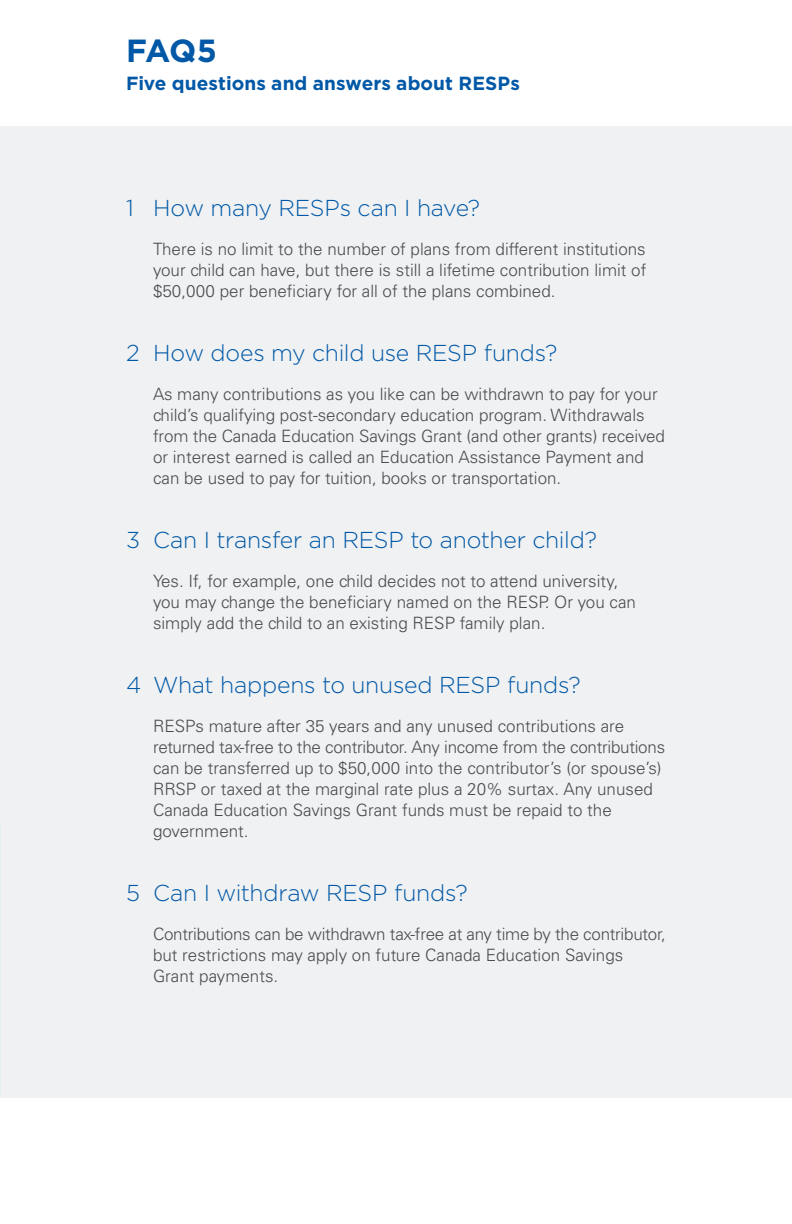
<style>
.page{position:relative;width:792px;height:1224px;background:#fff}
.page>*{position:absolute;margin:0;border:0;box-sizing:border-box;transform-origin:0 0}
.t1{font:700 32px "Gotham";color:#0158a6}
.t2{font:300 23px "Gotham";letter-spacing:-.01em;color:#0158a6}
.t3{font:700 19px "Gotham";letter-spacing:.005em;color:#0158a6}
.t4{font:300 17px/21px "Univers";color:#4b4c4d}
</style>
<div class="page">
<div style="left:0;top:126px;width:792px;height:972px;background:#eff1f3"></div>
<h1 class="t1" style="left:126px;top:29px;width:92px">FAQ5</h1>
<p class="t3" style="left:126px;top:70px;width:395px">Five questions and answers about RESPs</p>
<h2 class="t2" style="left:126px;top:194px;width:356px">1 How many RESPs can I have?</h2>
<p class="t4" style="left:153px;top:239px;width:495px;text-align:justify">There is no limit to the number of plans from different institutions your child can have, but there is still a lifetime contribution limit of $50,000 per beneficiary for all of the plans combined.</p>
<h2 class="t2" style="left:126px;top:339px;width:433px">2 How does my child use RESP funds?</h2>
<p class="t4" style="left:153px;top:384px;width:513px">As many contributions as you like can be withdrawn to pay for your child’s qualifying post-secondary education program. Withdrawals from the Canada Education Savings Grant (and other grants) received or interest earned is called an Education Assistance Payment and can be used to pay for tuition, books or transportation.</p>
<h2 class="t2" style="left:126px;top:526px;width:473px">3 Can I transfer an RESP to another child?</h2>
<p class="t4" style="left:153px;top:571px;width:485px">Yes. If, for example, one child decides not to attend university, you may change the beneficiary named on the RESP. Or you can simply add the child to an existing RESP family plan.</p>
<h2 class="t2" style="left:126px;top:671px;width:456px">4 What happens to unused RESP funds?</h2>
<p class="t4" style="left:153px;top:716px;width:514px">RESPs mature after 35 years and any unused contributions are returned tax-free to the contributor. Any income from the contributions can be transferred up to $50,000 into the contributor’s (or spouse’s)<br>RRSP or taxed at the marginal rate plus a 20% surtax. Any unused Canada Education Savings Grant funds must be repaid to the government.</p>
<h2 class="t2" style="left:126px;top:879px;width:343px">5 Can I withdraw RESP funds?</h2>
<p class="t4" style="left:153px;top:924px;width:514px">Contributions can be withdrawn tax-free at any time by the contributor, but restrictions may apply on future Canada Education Savings<br>Grant payments.</p>
</div>
